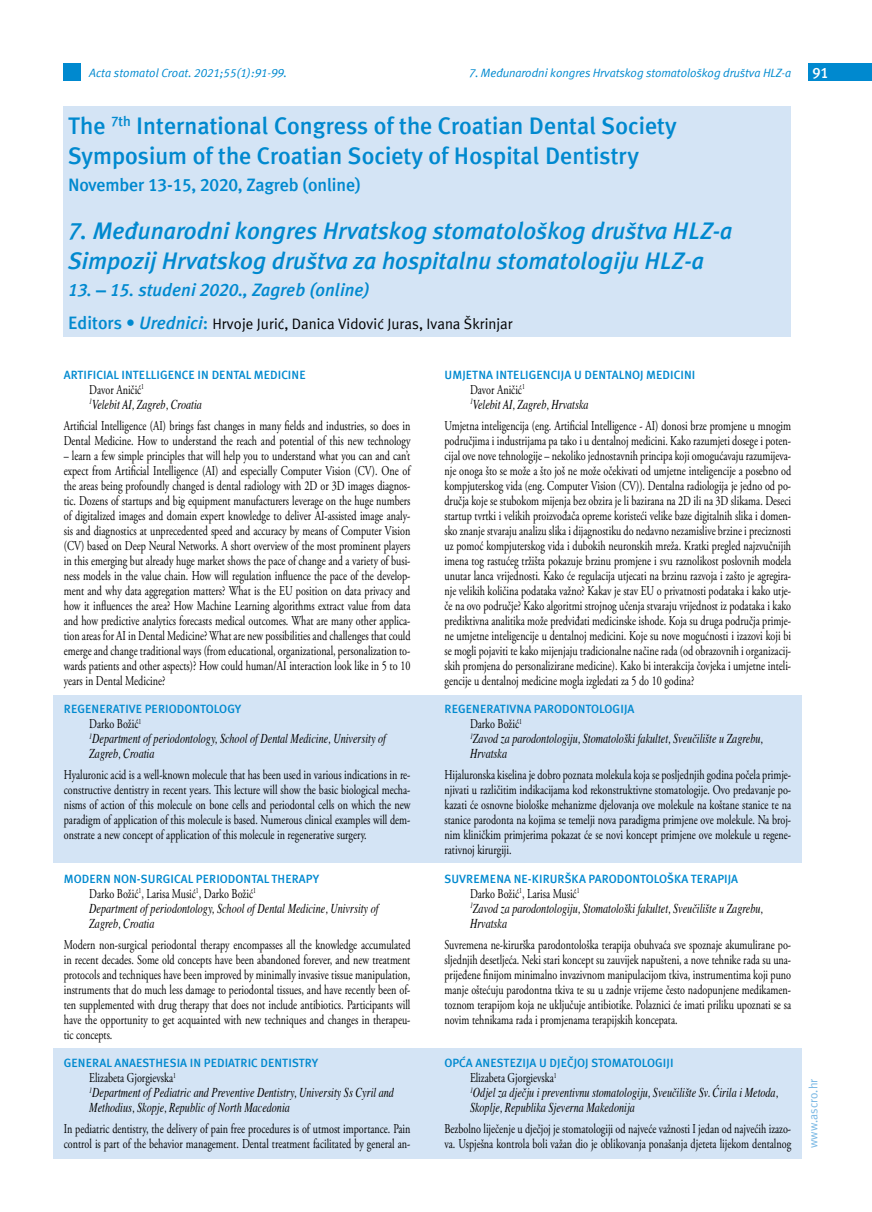
<style>
.page{position:relative;width:872px;height:1212px;background:#fff}
.page>*{position:absolute;margin:0;border:0;box-sizing:border-box;transform-origin:0 0}
.t1{font:italic 700 24px/30px "Meta ASC";color:#0089cf}
.t2{font:700 24px/30px "Meta ASC";color:#0089cf}
.t3{font:italic 700 18px "Meta ASC";color:#0089cf}
.t4{font:700 18px "Meta ASC";letter-spacing:-.01em;color:#0089cf}
.t5{font:15px "Meta ASC";color:#000}
.t6{font:700 15px "Meta ASC";color:#fff}
.t7{font:13.5px/15px "Adobe Garamond Pro";color:#000;text-align:justify;scale:.75 1}
.t8{font:italic 13.5px/15px "Times";color:#000;scale:.75 1}
.t9{font:700 12px "Meta ASC";color:#0089cf}
.t10{font:italic 12px "Meta ASC";letter-spacing:-.01em;color:#0089cf}
.t11{font:12px "Meta ASC";color:#78b7e4}
.s1{font-weight:700;font-size:18px;color:#0089cf}
.s2{font-weight:700;font-style:italic;font-size:18px;color:#0089cf}
</style>
<div class="page">
<div style="left:64px;top:64px;width:17px;height:17px;background:#0089cf"></div>
<div style="left:808px;top:64px;width:64px;height:17px;background:#0089cf"></div>
<div style="left:53px;top:1048px;width:748px;height:111px;background:#d4e4f5"></div>
<div style="left:53px;top:695px;width:748px;height:168px;background:#d4e4f5"></div>
<div style="left:64px;top:106px;width:727px;height:231px;background:#d4e4f5"></div>
<p class="t10" style="left:89px;top:66px;width:199px">Acta stomatol Croat. 2021;55(1):91-99.</p>
<p class="t10" style="left:469px;top:66px;width:324px">7. Međunarodni kongres Hrvatskog stomatološkog društva HLZ-a</p>
<p class="t6" style="left:812px;top:64px;width:18px">91</p>
<h1 class="t2" style="left:68px;top:110px;width:610px">The <sup>7th</sup> International Congress of the Croatian Dental Society<br>Symposium of the Croatian Society of Hospital Dentistry</h1>
<h2 class="t4" style="left:68px;top:174px;width:294px">November 13-15, 2020, Zagreb (online)</h2>
<h1 class="t1" style="left:68px;top:215px;width:666px">7. Međunarodni kongres Hrvatskog stomatološkog društva HLZ-a<br>Simpozij Hrvatskog društva za hospitalnu stomatologiju HLZ-a</h1>
<h2 class="t3" style="left:68px;top:279px;width:303px">13. – 15. studeni 2020., Zagreb (online)</h2>
<p class="t5" style="left:68px;top:315px;width:446px"><span class="s1">Editors •</span> <span class="s2">Urednici</span><span class="s1">:</span> Hrvoje Jurić, Danica Vidović Juras, Ivana Škrinjar</p>
<p class="t9" style="left:64px;top:367px;width:243px">ARTIFICIAL INTELLIGENCE IN DENTAL MEDICINE</p>
<p class="t7" style="left:89px;top:382px;width:75px">Davor Aničić<sup>1</sup></p>
<p class="t8" style="left:89px;top:396px;width:152px"><sup>1</sup>Velebit AI, Zagreb, Croatia</p>
<p class="t7" style="left:64px;top:418px;width:464px">Artificial Intelligence (AI) brings fast changes in many fields and industries, so does in<br>Dental Medicine. How to understand the reach and potential of this new technology</p>
<p class="t7" style="left:64px;top:448px;width:464px">– learn a few simple principles that will help you to understand what you can and can’t expect from Artificial Intelligence (AI) and especially Computer Vision (CV). One of the areas being profoundly changed is dental radiology with 2D or 3D images diagnos&shy;tic. Dozens of startups and big equipment manufacturers leverage on the huge numbers of digitalized images and domain expert knowledge to deliver AI-assisted image analy&shy;sis and diagnostics at unprecedented speed and accuracy by means of Computer Vision (CV) based on Deep Neural Networks. A short overview of the most prominent players in this emerging but already huge market shows the pace of change and a variety of busi&shy;ness models in the value chain. How will regulation influence the pace of the develop&shy;ment and why data aggregation matters? What is the EU position on data privacy and how it influences the area? How Machine Learning algorithms extract value from data and how predictive analytics forecasts medical outcomes. What are many other applica&shy;tion areas for AI in Dental Medicine? What are new possibilities and challenges that could emerge and change traditional ways (from educational, organizational, personalization to&shy;wards patients and other aspects)? How could human/AI interaction look like in 5 to 10 years in Dental Medicine?</p>
<p class="t9" style="left:64px;top:702px;width:179px">REGENERATIVE PERIODONTOLOGY</p>
<p class="t7" style="left:89px;top:717px;width:71px">Darko Božić<sup>1</sup></p>
<p class="t8" style="left:89px;top:730px;width:397px"><sup>1</sup>Department of periodontology, School of Dental Medicine, University of<br>Zagreb, Croatia</p>
<p class="t7" style="left:64px;top:768px;width:464px">Hyaluronic acid is a well-known molecule that has been used in various indications in re&shy;constructive dentistry in recent years. This lecture will show the basic biological mecha&shy;nisms of action of this molecule on bone cells and periodontal cells on which the new paradigm of application of this molecule is based. Numerous clinical examples will dem&shy;onstrate a new concept of application of this molecule in regenerative surgery.</p>
<p class="t9" style="left:64px;top:871px;width:257px">MODERN NON-SURGICAL PERIODONTAL THERAPY</p>
<p class="t7" style="left:89px;top:886px;width:224px">Darko Božić<sup>1</sup>, Larisa Musić<sup>1</sup>, Darko Božić<sup>1</sup></p>
<p class="t8" style="left:89px;top:900px;width:387px">Department of periodontology, School of Dental Medicine, Univrsity of<br>Zagreb, Croatia</p>
<p class="t7" style="left:64px;top:937px;width:464px">Modern non-surgical periodontal therapy encompasses all the knowledge accumulated in recent decades. Some old concepts have been abandoned forever, and new treatment protocols and techniques have been improved by minimally invasive tissue manipulation, instruments that do much less damage to periodontal tissues, and have recently been of&shy;ten supplemented with drug therapy that does not include antibiotics. Participants will have the opportunity to get acquainted with new techniques and changes in therapeu&shy;tic concepts.</p>
<p class="t9" style="left:64px;top:1056px;width:256px">GENERAL ANAESTHESIA IN PEDIATRIC DENTISTRY</p>
<p class="t7" style="left:89px;top:1071px;width:117px">Elizabeta Gjorgievska<sup>1</sup></p>
<p class="t8" style="left:89px;top:1084px;width:408px"><sup>1</sup>Department of Pediatric and Preventive Dentistry, University Ss Cyril and<br>Methodius, Skopje, Republic of North Macedonia</p>
<p class="t7" style="left:64px;top:1122px;width:464px">In pediatric dentistry, the delivery of pain free procedures is of utmost importance. Pain control is part of the behavior management. Dental treatment facilitated by general an-</p>
<p class="t9" style="left:444px;top:367px;width:252px">UMJETNA INTELIGENCIJA U DENTALNOJ MEDICINI</p>
<p class="t7" style="left:470px;top:382px;width:75px">Davor Aničić<sup>1</sup></p>
<p class="t8" style="left:470px;top:396px;width:160px"><sup>1</sup>Velebit AI, Zagreb, Hrvatska</p>
<p class="t7" style="left:444px;top:418px;width:464px">Umjetna inteligencija (eng. Artificial Intelligence - AI) donosi brze promjene u mnogim područjima i industrijama pa tako i u dentalnoj medicini. Kako razumjeti dosege i poten&shy;cijal ove nove tehnologije – nekoliko jednostavnih principa koji omogućavaju razumijeva&shy;nje onoga što se može a što još ne može očekivati od umjetne inteligencije a posebno od kompjuterskog vida (eng. Computer Vision (CV)). Dentalna radiologija je jedno od po&shy;dručja koje se stubokom mijenja bez obzira je li bazirana na 2D ili na 3D slikama. Deseci startup tvrtki i velikih proizvođača opreme koristeći velike baze digitalnih slika i domen&shy;sko znanje stvaraju analizu slika i dijagnostiku do nedavno nezamislive brzine i preciznosti uz pomoć kompjuterskog vida i dubokih neuronskih mreža. Kratki pregled najzvučnijih imena tog rastućeg tržišta pokazuje brzinu promjene i svu raznolikost poslovnih modela unutar lanca vrijednosti. Kako će regulacija utjecati na brzinu razvoja i zašto je agregira&shy;nje velikih količina podataka važno? Kakav je stav EU o privatnosti podataka i kako utje&shy;če na ovo područje? Kako algoritmi strojnog učenja stvaraju vrijednost iz podataka i kako prediktivna analitika može predviđati medicinske ishode. Koja su druga područja primje&shy;ne umjetne inteligencije u dentalnoj medicini. Koje su nove mogućnosti i izazovi koji bi se mogli pojaviti te kako mijenjaju tradicionalne načine rada (od obrazovnih i organizacij&shy;skih promjena do personalizirane medicine). Kako bi interakcija čovjeka i umjetne inteli&shy;gencije u dentalnoj medicine mogla izgledati za 5 do 10 godina?</p>
<p class="t9" style="left:444px;top:702px;width:191px">REGENERATIVNA PARODONTOLOGIJA</p>
<p class="t7" style="left:470px;top:717px;width:71px">Darko Božić<sup>1</sup></p>
<p class="t8" style="left:470px;top:730px;width:392px"><sup>1</sup>Zavod za parodontologiju, Stomatološki fakultet, Sveučilište u Zagrebu,<br>Hrvatska</p>
<p class="t7" style="left:444px;top:768px;width:464px">Hijaluronska kiselina je dobro poznata molekula koja se posljednjih godina počela primje&shy;njivati u različitim indikacijama kod rekonstruktivne stomatologije. Ovo predavanje po&shy;kazati će osnovne biološke mehanizme djelovanja ove molekule na koštane stanice te na stanice parodonta na kojima se temelji nova paradigma primjene ove molekule. Na broj&shy;nim kliničkim primjerima pokazat će se novi koncept primjene ove molekule u regene&shy;rativnoj kirurgiji.</p>
<p class="t9" style="left:444px;top:871px;width:295px">SUVREMENA NE-KIRURŠKA PARODONTOLOŠKA TERAPIJA</p>
<p class="t7" style="left:470px;top:886px;width:148px">Darko Božić<sup>1</sup>, Larisa Musić<sup>1</sup></p>
<p class="t8" style="left:470px;top:900px;width:392px"><sup>1</sup>Zavod za parodontologiju, Stomatološki fakultet, Sveučilište u Zagrebu,<br>Hrvatska</p>
<p class="t7" style="left:444px;top:937px;width:464px">Suvremena ne-kirurška parodontološka terapija obuhvaća sve spoznaje akumulirane po&shy;sljednjih desetljeća. Neki stari koncept su zauvijek napušteni, a nove tehnike rada su una&shy;prijeđene finijom minimalno invazivnom manipulacijom tkiva, instrumentima koji puno manje oštećuju parodontna tkiva te su u zadnje vrijeme često nadopunjene medikamen&shy;toznom terapijom koja ne uključuje antibiotike. Polaznici će imati priliku upoznati se sa novim tehnikama rada i promjenama terapijskih koncepata.</p>
<p class="t9" style="left:444px;top:1056px;width:231px">OPĆA ANESTEZIJA U DJEČJOJ STOMATOLOGIJI</p>
<p class="t7" style="left:470px;top:1071px;width:117px">Elizabeta Gjorgievska<sup>1</sup></p>
<p class="t8" style="left:470px;top:1084px;width:412px"><sup>1</sup>Odjel za dječju i preventivnu stomatologiju, Sveučilište Sv. Ćirila i Metoda,<br>Skoplje, Republika Sjeverna Makedonija</p>
<p class="t7" style="left:444px;top:1122px;width:464px">Bezbolno liječenje u dječjoj je stomatologiji od najveće važnosti I jedan od najvećih izazo&shy;va. Uspješna kontrola boli važan dio je oblikovanja ponašanja djeteta lijekom dentalnog</p>
<p class="t11" style="left:806px;top:1148px;width:71px;rotate:-90deg">www.ascro.hr</p>
</div>
